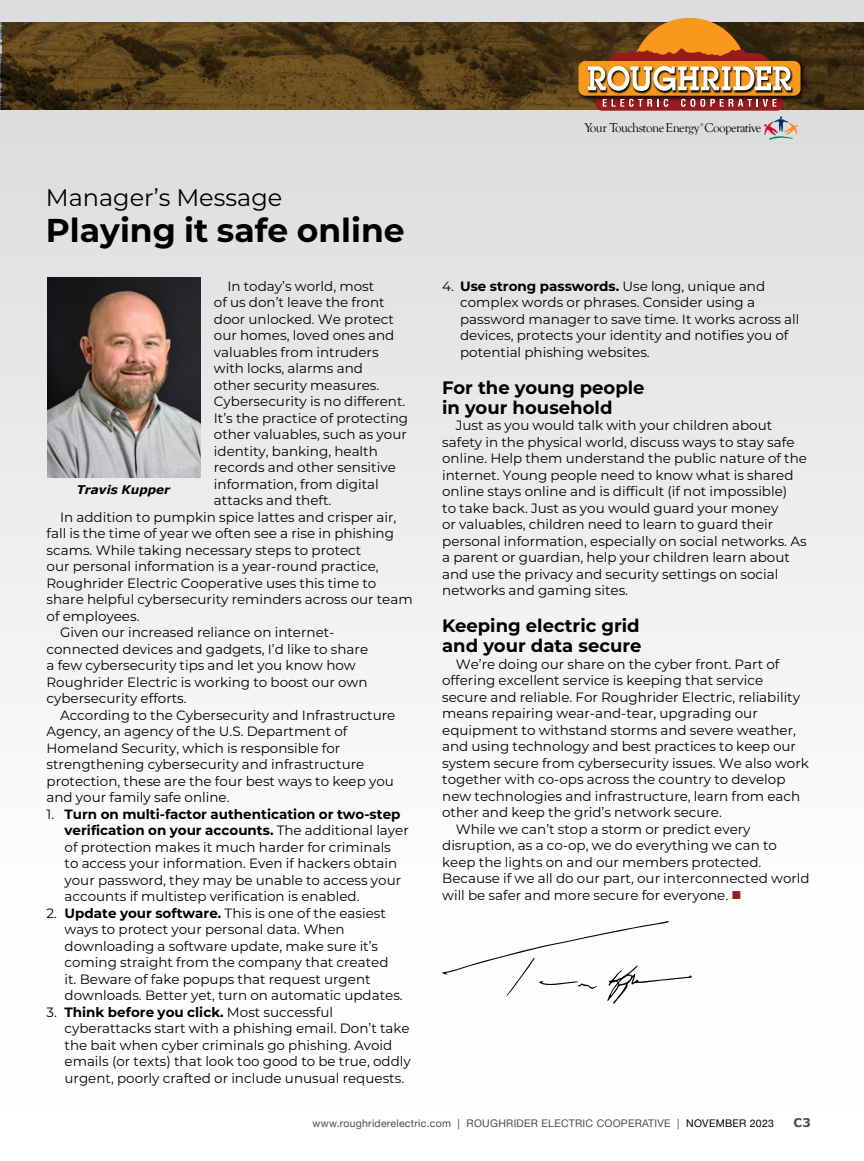
<style>
.page{position:relative;width:864px;height:1161px;background:#fff}
.page>*{position:absolute;margin:0;border:0;box-sizing:border-box;transform-origin:0 0}
.t1{font:700 33px "Montserrat";color:#000}
.t2{font:24px "Montserrat";color:#000}
.t3{font:700 18px/20.2px "Montserrat";color:#000}
.t4{font:13.5px/16.5px "Montserrat";color:#000}
.t5{font:13.2px "Goudy Old Style T";letter-spacing:-.05em;color:#000}
.t6{font:italic 700 12px "Verdana";color:#000}
.t7{font:700 12px "Verdana";color:#4d4d4f}
.t8{font:10.5px "Helvetica Neue";letter-spacing:.025em;color:#4d4d4f}
.s1{font-weight:700}
.s2{color:#981b1e}
.s3{color:#000}
</style>
<div class="page">
<div style="left:0;top:0;width:864px;height:1107px;background:linear-gradient(to bottom,#d8d9da,#fff)"></div>
<img style="left:47px;top:278px;width:153px;height:199px">
<svg style="left:442px;top:921px;width:250px;height:83px"></svg>
<svg style="left:2px;top:22px;width:862px;height:88px;background:#513b17"></svg>
<div style="left:596px;top:76px;width:187px;height:35px;background:#981b1e;border-radius:6px"></div>
<img style="left:575px;top:58px;width:233px;height:45px">
<div style="left:578px;top:61px;width:223px;height:35px;background:#f8991d;border-radius:7px"></div>
<svg style="left:603px;top:99px;width:65px;height:8px"></svg>
<svg style="left:681px;top:99px;width:95px;height:8px"></svg>
<img style="left:587px;top:66px;width:207px;height:28px">
<svg style="left:588px;top:18px;width:203px;height:73px;background:#ae7c47"></svg>
<svg style="left:764px;top:116px;width:34px;height:24px"></svg>
<h2 class="t2" style="left:46px;top:181px;width:238px">Manager’s Message</h2>
<h1 class="t1" style="left:46px;top:207px;width:360px">Playing it safe online</h1>
<p class="t4" style="left:227px;top:277px;width:148px">In today’s world, most</p>
<p class="t4" style="left:214px;top:294px;width:172px">of us don’t leave the front</p>
<p class="t4" style="left:214px;top:310px;width:182px">door unlocked. We protect</p>
<p class="t4" style="left:214px;top:327px;width:182px">our homes, loved ones and</p>
<p class="t4" style="left:214px;top:343px;width:166px">valuables from intruders</p>
<p class="t4" style="left:214px;top:360px;width:151px">with locks, alarms and</p>
<p class="t4" style="left:214px;top:376px;width:167px">other security measures.</p>
<p class="t4" style="left:214px;top:393px;width:193px">Cybersecurity is no different.</p>
<p class="t4" style="left:214px;top:409px;width:196px">It’s the practice of protecting</p>
<p class="t4" style="left:214px;top:426px;width:195px">other valuables, such as your</p>
<p class="t4" style="left:214px;top:442px;width:165px">identity, banking, health</p>
<p class="t4" style="left:214px;top:459px;width:183px">records and other sensitive</p>
<p class="t4" style="left:214px;top:475px;width:166px">information, from digital</p>
<p class="t4" style="left:214px;top:492px;width:119px">attacks and theft.</p>
<p class="t4" style="left:60px;top:508px;width:338px">In addition to pumpkin spice lattes and crisper air,</p>
<p class="t4" style="left:47px;top:525px;width:349px">fall is the time of year we often see a rise in phishing</p>
<p class="t4" style="left:47px;top:541px;width:316px">scams. While taking necessary steps to protect</p>
<p class="t4" style="left:47px;top:558px;width:334px">our personal information is a year-round practice,</p>
<p class="t4" style="left:47px;top:574px;width:331px">Roughrider Electric Cooperative uses this time to</p>
<p class="t4" style="left:47px;top:591px;width:368px">share helpful cybersecurity reminders across our team</p>
<p class="t4" style="left:47px;top:607px;width:95px">of employees.</p>
<p class="t4" style="left:60px;top:624px;width:276px">Given our increased reliance on internet-</p>
<p class="t4" style="left:47px;top:640px;width:323px">connected devices and gadgets, I’d like to share</p>
<p class="t4" style="left:47px;top:657px;width:311px">a few cybersecurity tips and let you know how</p>
<p class="t4" style="left:47px;top:673px;width:322px">Roughrider Electric is working to boost our own</p>
<p class="t4" style="left:47px;top:690px;width:142px">cybersecurity efforts.</p>
<p class="t4" style="left:60px;top:706px;width:337px">According to the Cybersecurity and Infrastructure</p>
<p class="t4" style="left:47px;top:723px;width:302px">Agency, an agency of the U.S. Department of</p>
<p class="t4" style="left:47px;top:739px;width:295px">Homeland Security, which is responsible for</p>
<p class="t4" style="left:47px;top:756px;width:319px">strengthening cybersecurity and infrastructure</p>
<p class="t4" style="left:47px;top:772px;width:349px">protection, these are the four best ways to keep you</p>
<p class="t4" style="left:47px;top:789px;width:185px">and your family safe online.</p>
<p class="t4" style="left:65px;top:805px;width:346px;text-indent:-18px">1. <span class="s1">Turn on multi-factor authentication or two-step verification on your accounts.</span> The additional layer of protection makes it much harder for criminals<br>to access your information. Even if hackers obtain your password, they may be unable to access your accounts if multistep verification is enabled.</p>
<p class="t4" style="left:65px;top:904px;width:340px;text-indent:-18px">2. <span class="s1">Update your software.</span> This is one of the easiest ways to protect your personal data. When downloading a software update, make sure it’s coming straight from the company that created it. Beware of fake popups that request urgent downloads. Better yet, turn on automatic updates.</p>
<p class="t4" style="left:65px;top:1003px;width:348px;text-indent:-18px">3. <span class="s1">Think before you click.</span> Most successful cyberattacks start with a phishing email. Don’t take the bait when cyber criminals go phishing. Avoid emails (or texts) that look too good to be true, oddly urgent, poorly crafted or include unusual requests.</p>
<p class="t6" style="left:77px;top:481px;width:95px">Travis Kupper</p>
<p class="t5" style="left:585px;top:120px;width:178px">Your TouchstoneEnergy Cooperative</p>
<p class="t4" style="left:460px;top:277px;width:341px;text-indent:-18px">4. <span class="s1">Use strong passwords.</span> Use long, unique and complex words or phrases. Consider using a password manager to save time. It works across all devices, protects your identity and notifies you of potential phishing websites.</p>
<h3 class="t3" style="left:442px;top:376px;width:204px">For the young people in your household</h3>
<p class="t4" style="left:442px;top:417px;width:366px;text-indent:14px">Just as you would talk with your children about safety in the physical world, discuss ways to stay safe online. Help them understand the public nature of the internet. Young people need to know what is shared online stays online and is difficult (if not impossible)<br>to take back. Just as you would guard your money<br>or valuables, children need to learn to guard their personal information, especially on social networks. As a parent or guardian, help your children learn about and use the privacy and security settings on social networks and gaming sites.</p>
<h3 class="t3" style="left:442px;top:615px;width:201px">Keeping electric grid and your data secure</h3>
<p class="t4" style="left:456px;top:655px;width:325px">We’re doing our share on the cyber front. Part of</p>
<p class="t4" style="left:442px;top:672px;width:323px">offering excellent service is keeping that service</p>
<p class="t4" style="left:442px;top:688px;width:359px">secure and reliable. For Roughrider Electric, reliability</p>
<p class="t4" style="left:442px;top:705px;width:317px">means repairing wear-and-tear, upgrading our</p>
<p class="t4" style="left:442px;top:721px;width:355px">equipment to withstand storms and severe weather,</p>
<p class="t4" style="left:442px;top:738px;width:355px">and using technology and best practices to keep our</p>
<p class="t4" style="left:442px;top:754px;width:368px">system secure from cybersecurity issues. We also work</p>
<p class="t4" style="left:442px;top:771px;width:345px">together with co-ops across the country to develop</p>
<p class="t4" style="left:442px;top:787px;width:360px">new technologies and infrastructure, learn from each</p>
<p class="t4" style="left:442px;top:804px;width:281px">other and keep the grid’s network secure.</p>
<p class="t4" style="left:456px;top:820px;width:296px">While we can’t stop a storm or predict every</p>
<p class="t4" style="left:442px;top:837px;width:336px">disruption, as a co-op, we do everything we can to</p>
<p class="t4" style="left:442px;top:853px;width:321px">keep the lights on and our members protected.</p>
<p class="t4" style="left:442px;top:870px;width:369px">Because if we all do our part, our interconnected world</p>
<p class="t4" style="left:442px;top:886px;width:301px">will be safer and more secure for everyone. <span class="s2">■</span></p>
<p class="t8" style="left:313px;top:1115px;width:463px">www.roughriderelectric.com | ROUGHRIDER ELECTRIC COOPERATIVE | <span class="s3">NOVEMBER 2023</span></p>
<p class="t7" style="left:793px;top:1114px;width:19px">C3</p>
</div>
